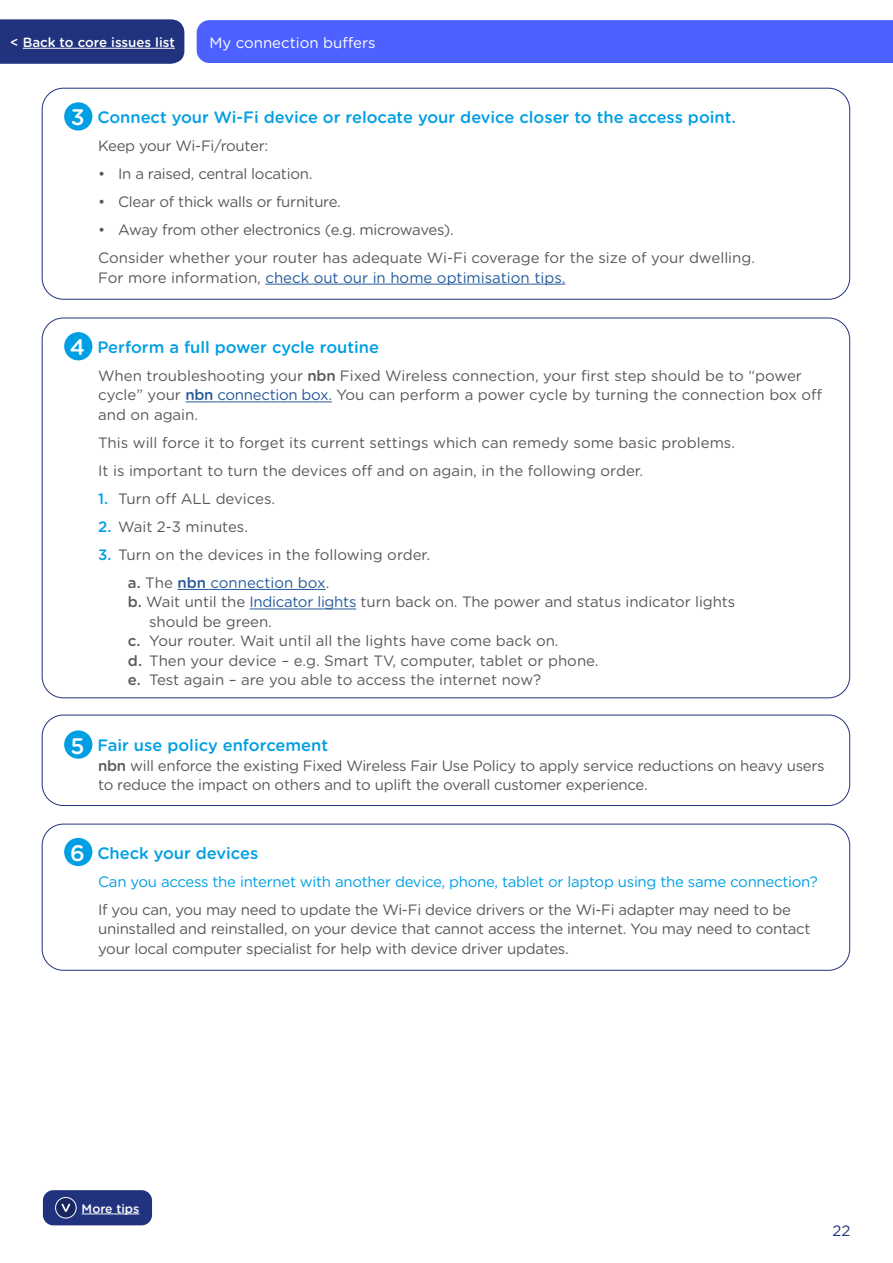
<style>
.page{position:relative;width:893px;height:1263px;background:#fff}
.page>*{position:absolute;margin:0;border:0;box-sizing:border-box;transform-origin:0 0}
.t1{font:500 16.5px "Gotham Rounded";color:#009fe3}
.t2{font:15px/19.5px "Gotham Rounded";letter-spacing:-.02em;color:#58595b}
.t3{font:15px/19.5px "Gotham Rounded";color:#58595b}
.t4{font:15px "Gotham Rounded";letter-spacing:-.02em;color:#009fe3}
.t5{font:15px "Gotham Rounded";color:#275b9b}
.t6{font:15px "Gotham Rounded";color:#fff}
.t7{font:15px "Gotham Rounded";color:#21327e}
.t8{font:500 13.35px "Gotham Rounded";color:#fff}
.t9{font:500 12.3px "Gotham Rounded";color:#fff}
.s1{font-size:22.5px;color:#fff}
.s2{color:#58595b}
.s3{font-weight:500}
.s4{font-weight:500;color:#275b9b}
.s5{color:#275b9b}
.s6{font-weight:500;color:#009fe3}
</style>
<div class="page">
<hr style="left:265px;top:284px;width:300px;height:1px;background:#275b9b">
<div style="left:64px;top:102px;width:28px;height:29px;background:#009fe3;border-radius:50%"></div>
<div style="left:197px;top:20px;width:696px;height:43px;background:#4c61ff"></div>
<div style="left:42px;top:88px;width:808px;height:212px;border:1px solid #21327e;border-radius:21px"></div>
<hr style="left:186px;top:401px;width:146px;height:1px;background:#275b9b">
<hr style="left:177px;top:589px;width:149px;height:1px;background:#275b9b">
<hr style="left:250px;top:609px;width:106px;height:1px;background:#275b9b">
<div style="left:64px;top:332px;width:28px;height:28px;background:#009fe3;border-radius:50%"></div>
<div style="left:42px;top:715px;width:808px;height:91px;border:1px solid #21327e;border-radius:21px"></div>
<div style="left:64px;top:730px;width:28px;height:29px;background:#009fe3;border-radius:50%"></div>
<div style="left:64px;top:838px;width:28px;height:28px;background:#009fe3;border-radius:50%"></div>
<div style="left:42px;top:824px;width:808px;height:147px;border:1px solid #21327e;border-radius:21px"></div>
<svg style="left:0;top:19px;width:184px;height:45px;background:#263681"></svg>
<hr style="left:23px;top:48px;width:152px;height:1px;background:#fff">
<div style="left:43px;top:1190px;width:109px;height:35px;background:#21327e;border-radius:10px"></div>
<svg style="left:56px;top:1197px;width:20px;height:21px"></svg>
<svg style="left:62px;top:1204px;width:8px;height:8px"></svg>
<div style="left:55px;top:1197px;width:22px;height:21px;border:1px solid #fff;border-radius:50%"></div>
<hr style="left:82px;top:1213px;width:57px;height:1px;background:#fff">
<p class="t8" style="left:10px;top:33px;width:166px">&lt; Back to core issues list</p>
<p class="t6" style="left:209px;top:32px;width:168px">My connection buffers</p>
<p class="t1" style="left:71px;top:105px;width:667px"><span class="s1">3</span> Connect your Wi-Fi device or relocate your device closer to the access point.</p>
<p class="t2" style="left:98px;top:135px;width:172px">Keep your Wi-Fi/router:</p>
<p class="t2" style="left:98px;top:163px;width:216px">• In a raised, central location.</p>
<p class="t2" style="left:98px;top:191px;width:244px">• Clear of thick walls or furniture.</p>
<p class="t2" style="left:98px;top:215px;width:658px;line-height:28px">• Away from other electronics (e.g. microwaves).<br>Consider whether your router has adequate Wi-Fi coverage for the size of your dwelling.</p>
<p class="t5" style="left:98px;top:267px;width:469px"><span class="s2">For more information,</span> check out our in home optimisation tips.</p>
<p class="t1" style="left:70px;top:335px;width:311px"><span class="s1">4</span> Perform a full power cycle routine</p>
<p class="t3" style="left:98px;top:365px;width:726px">When troubleshooting your <span class="s3">nbn</span> Fixed Wireless connection, your first step should be to “power cycle” your <span class="s4">nbn</span> <span class="s5">connection box.</span> You can perform a power cycle by turning the connection box off and on again.</p>
<p class="t3" style="left:98px;top:428px;width:638px;line-height:28px">This will force it to forget its current settings which can remedy some basic problems.<br>It is important to turn the devices off and on again, in the following order.</p>
<p class="t3" style="left:98px;top:488px;width:179px"><span class="s6">1.</span> Turn off ALL devices.</p>
<p class="t3" style="left:98px;top:516px;width:151px"><span class="s6">2.</span> Wait 2-3 minutes.</p>
<p class="t3" style="left:128px;top:540px;width:304px;line-height:28px;text-indent:-30px"><span class="s6">3.</span> Turn on the devices in the following order. <span class="s3">a.</span> The <span class="s4">nbn</span> <span class="s5">connection box</span>.</p>
<p class="t2" style="left:128px;top:592px;width:609px"><span class="s3">b.</span> Wait until the <span class="s5">Indicator lights</span> turn back on. The power and status indicator lights</p>
<p class="t2" style="left:149px;top:611px;width:124px">should be green.</p>
<p class="t3" style="left:128px;top:631px;width:432px"><span class="s3">c.</span> Your router. Wait until all the lights have come back on.</p>
<p class="t3" style="left:128px;top:650px;width:472px"><span class="s3">d.</span> Then your device – e.g. Smart TV, computer, tablet or phone.</p>
<p class="t3" style="left:128px;top:670px;width:415px"><span class="s3">e.</span> Test again – are you able to access the internet now?</p>
<p class="t1" style="left:71px;top:733px;width:259px"><span class="s1">5</span> Fair use policy enforcement</p>
<p class="t2" style="left:98px;top:755px;width:728px"><span class="s3">nbn</span> will enforce the existing Fixed Wireless Fair Use Policy to apply service reductions on heavy users to reduce the impact on others and to uplift the overall customer experience.</p>
<p class="t1" style="left:70px;top:841px;width:190px"><span class="s1">6</span> Check your devices</p>
<p class="t4" style="left:98px;top:871px;width:721px">Can you access the internet with another device, phone, tablet or laptop using the same connection?</p>
<p class="t2" style="left:98px;top:899px;width:714px">If you can, you may need to update the Wi-Fi device drivers or the Wi-Fi adapter may need to be uninstalled and reinstalled, on your device that cannot access the internet. You may need to contact your local computer specialist for help with device driver updates.</p>
<p class="t9" style="left:82px;top:1199px;width:59px">More tips</p>
<p class="t7" style="left:832px;top:1220px;width:19px">22</p>
</div>
